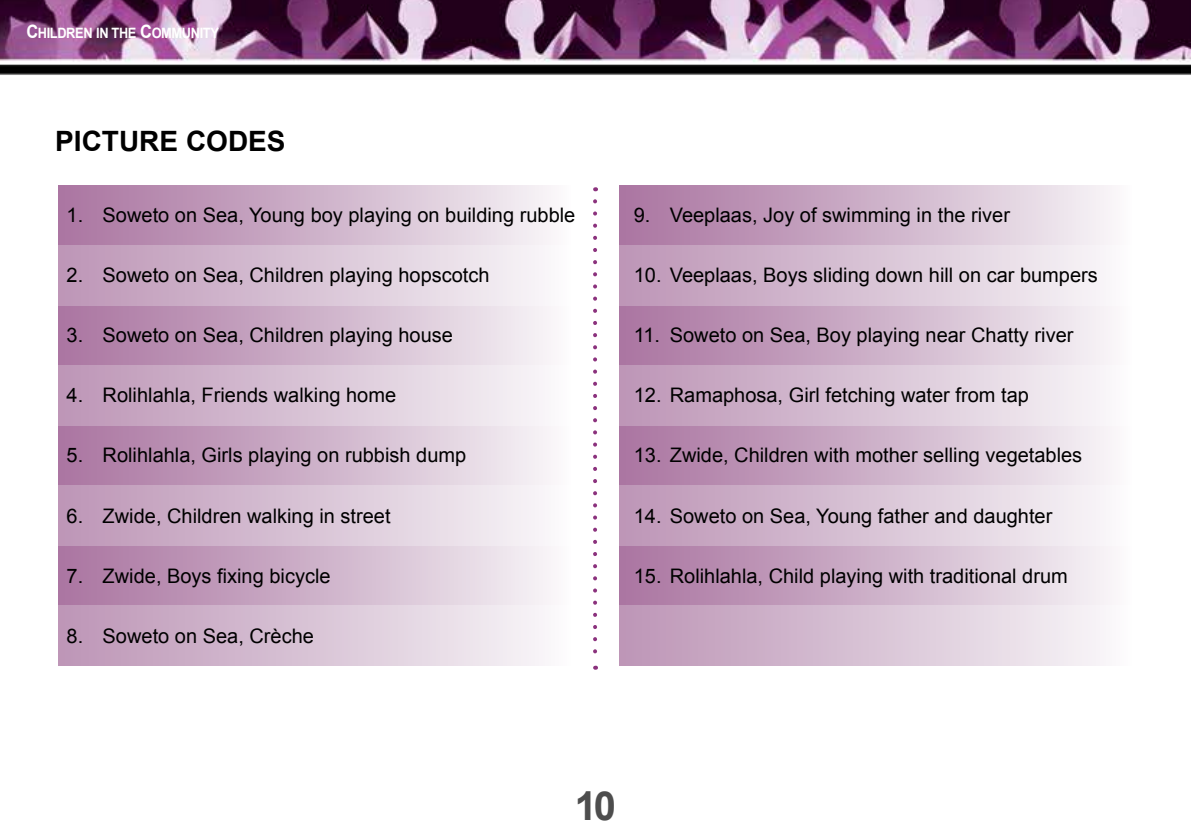
<style>
.page{position:relative;width:1191px;height:840px;background:#fff}
.page>*{position:absolute;margin:0;border:0;box-sizing:border-box;transform-origin:0 0}
.t1{font:700 40px "Arial";color:#4d4d4d}
.t2{font:700 28px "Arial";color:#000}
.t3{font:20px "Arial";color:#000}
.t4{font:700 14.2px "Arial";letter-spacing:-.03em;color:#fff;scale:.9 1}
.s1{font-size:18.4px}
</style>
<div class="page">
<img style="left:0;top:0;width:1191px;height:75px">
<svg style="left:593px;top:201px;width:4px;height:468px"></svg>
<div style="left:58px;top:185px;width:512px;height:60px;background:linear-gradient(to right,#a7719e,#f7f5f8)"></div>
<div style="left:619px;top:185px;width:512px;height:60px;background:linear-gradient(to right,#a7719e,#f7f5f7)"></div>
<div style="left:58px;top:305px;width:512px;height:60px;background:linear-gradient(to right,#a7719e,#f7f5f8)"></div>
<div style="left:619px;top:305px;width:512px;height:60px;background:linear-gradient(to right,#a7719e,#f7f5f7)"></div>
<div style="left:58px;top:425px;width:512px;height:60px;background:linear-gradient(to right,#a7719e,#f7f5f8)"></div>
<div style="left:619px;top:425px;width:512px;height:60px;background:linear-gradient(to right,#a7719e,#f7f5f7)"></div>
<div style="left:58px;top:545px;width:512px;height:60px;background:linear-gradient(to right,#a7719e,#f7f5f8)"></div>
<div style="left:619px;top:545px;width:512px;height:60px;background:linear-gradient(to right,#a7719e,#f7f5f7)"></div>
<div style="left:58px;top:245px;width:512px;height:60px;background:linear-gradient(to right,#bb93b5,#f9f8fa)"></div>
<div style="left:619px;top:245px;width:512px;height:60px;background:linear-gradient(to right,#bb93b5,#f9f8fa)"></div>
<div style="left:58px;top:365px;width:512px;height:60px;background:linear-gradient(to right,#bb93b5,#f9f8fa)"></div>
<div style="left:619px;top:365px;width:512px;height:60px;background:linear-gradient(to right,#bb93b5,#f9f8fa)"></div>
<div style="left:58px;top:485px;width:512px;height:60px;background:linear-gradient(to right,#bb93b5,#f9f8fa)"></div>
<div style="left:619px;top:485px;width:512px;height:60px;background:linear-gradient(to right,#bb93b5,#f9f8fa)"></div>
<div style="left:58px;top:605px;width:512px;height:60px;background:linear-gradient(to right,#bb93b5,#f9f8fa)"></div>
<div style="left:619px;top:605px;width:512px;height:60px;background:linear-gradient(to right,#bb93b5,#f9f8fa)"></div>
<p class="t4" style="left:26px;top:22px;width:215px"><span class="s1">C</span>HILDREN IN THE <span class="s1">C</span>OMMUNITY</p>
<h2 class="t2" style="left:55px;top:122px;width:232px">PICTURE CODES</h2>
<p class="t3" style="left:67px;top:201px;width:510px">1. Soweto on Sea, Young boy playing on building rubble</p>
<p class="t3" style="left:634px;top:201px;width:378px">9. Veeplaas, Joy of swimming in the river</p>
<p class="t3" style="left:67px;top:261px;width:424px">2. Soweto on Sea, Children playing hopscotch</p>
<p class="t3" style="left:634px;top:261px;width:465px">10. Veeplaas, Boys sliding down hill on car bumpers</p>
<p class="t3" style="left:67px;top:321px;width:388px">3. Soweto on Sea, Children playing house</p>
<p class="t3" style="left:634px;top:321px;width:441px">11. Soweto on Sea, Boy playing near Chatty river</p>
<p class="t3" style="left:67px;top:381px;width:331px">4. Rolihlahla, Friends walking home</p>
<p class="t3" style="left:634px;top:381px;width:397px">12. Ramaphosa, Girl fetching water from tap</p>
<p class="t3" style="left:67px;top:441px;width:401px">5. Rolihlahla, Girls playing on rubbish dump</p>
<p class="t3" style="left:634px;top:441px;width:450px">13. Zwide, Children with mother selling vegetables</p>
<p class="t3" style="left:67px;top:501px;width:325px">6. Zwide, Children walking in street</p>
<p class="t3" style="left:634px;top:501px;width:420px">14. Soweto on Sea, Young father and daughter</p>
<p class="t3" style="left:67px;top:561px;width:265px">7. Zwide, Boys fixing bicycle</p>
<p class="t3" style="left:634px;top:561px;width:435px">15. Rolihlahla, Child playing with traditional drum</p>
<p class="t3" style="left:67px;top:621px;width:249px">8. Soweto on Sea, Crèche</p>
<h1 class="t1" style="left:575px;top:777px;width:43px">10</h1>
</div>
